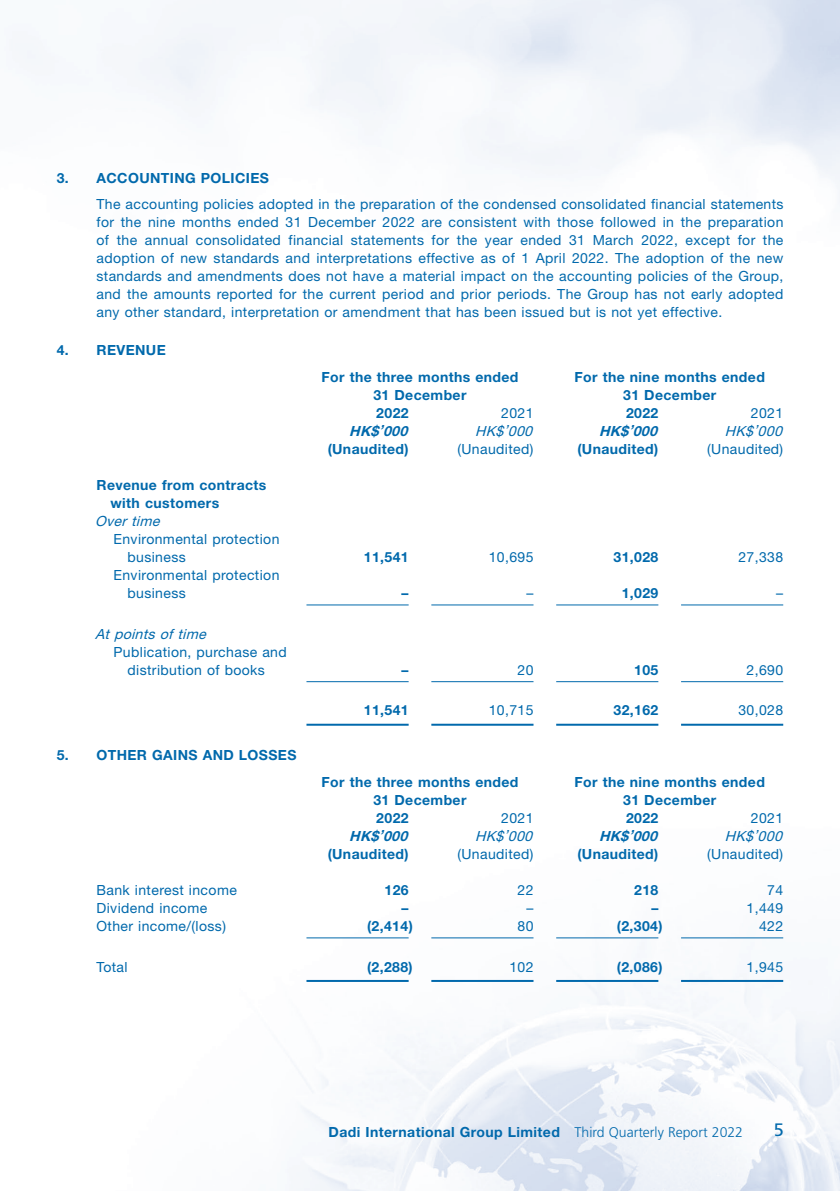
<style>
.page{position:relative;width:840px;height:1191px;background:#fff}
.page>*{position:absolute;margin:0;border:0;box-sizing:border-box;transform-origin:0 0}
.t1{font:18px "Frutiger LT Std";color:#0169ac}
.t2{font:14px/18px "Helvetica Neue LT Std";letter-spacing:.03em;color:#0169ac}
.t3{font:700 14px/18px "Helvetica Neue LT Std";letter-spacing:.03em;color:#0169ac;text-align:center}
.t4{font:italic 14px "Helvetica Neue LT Std";color:#0169ac}
.t5{font:italic 700 14px "Helvetica Neue LT Std";color:#0169ac}
.s1{font-family:"Frutiger LT Std";font-weight:300}
</style>
<div class="page">
<img style="left:11px;top:0;width:828px;height:1191px">
<hr style="left:306px;top:604px;width:102px;height:1px;background:#0169ac">
<hr style="left:431px;top:604px;width:102px;height:1px;background:#0169ac">
<hr style="left:556px;top:604px;width:102px;height:1px;background:#0169ac">
<hr style="left:680px;top:604px;width:102px;height:1px;background:#0169ac">
<hr style="left:306px;top:681px;width:102px;height:1px;background:#0169ac">
<hr style="left:431px;top:681px;width:102px;height:1px;background:#0169ac">
<hr style="left:556px;top:681px;width:102px;height:1px;background:#0169ac">
<hr style="left:680px;top:681px;width:102px;height:1px;background:#0169ac">
<hr style="left:306px;top:723px;width:102px;height:2px;background:#0169ac">
<hr style="left:431px;top:723px;width:102px;height:2px;background:#0169ac">
<hr style="left:556px;top:723px;width:102px;height:2px;background:#0169ac">
<hr style="left:680px;top:723px;width:102px;height:2px;background:#0169ac">
<hr style="left:306px;top:937px;width:102px;height:1px;background:#0169ac">
<hr style="left:431px;top:937px;width:102px;height:1px;background:#0169ac">
<hr style="left:556px;top:937px;width:102px;height:1px;background:#0169ac">
<hr style="left:680px;top:937px;width:102px;height:1px;background:#0169ac">
<hr style="left:306px;top:980px;width:102px;height:2px;background:#0169ac">
<hr style="left:431px;top:980px;width:102px;height:2px;background:#0169ac">
<hr style="left:556px;top:980px;width:102px;height:2px;background:#0169ac">
<hr style="left:680px;top:980px;width:102px;height:2px;background:#0169ac">
<p class="t3" style="left:57px;top:168px;width:214px">3. ACCOUNTING POLICIES</p>
<p class="t2" style="left:96px;top:195px;width:688px;text-align:justify">The accounting policies adopted in the preparation of the condensed consolidated financial statements for the nine months ended 31 December 2022 are consistent with those followed in the preparation of the annual consolidated financial statements for the year ended 31 March 2022, except for the adoption of new standards and interpretations effective as of 1 April 2022. The adoption of the new standards and amendments does not have a material impact on the accounting policies of the Group, and the amounts reported for the current period and prior periods. The Group has not early adopted any other standard, interpretation or amendment that has been issued but is not yet effective.</p>
<p class="t3" style="left:57px;top:341px;width:110px">4. REVENUE</p>
<p class="t3" style="left:321px;top:367px;width:198px">For the three months ended<br>31 December</p>
<p class="t3" style="left:574px;top:367px;width:192px">For the nine months ended<br>31 December</p>
<p class="t3" style="left:376px;top:403px;width:34px">2022</p>
<p class="t2" style="left:501px;top:404px;width:34px">2021</p>
<p class="t3" style="left:625px;top:403px;width:34px">2022</p>
<p class="t2" style="left:750px;top:404px;width:34px">2021</p>
<p class="t5" style="left:349px;top:422px;width:64px">HK$’000</p>
<p class="t4" style="left:475px;top:422px;width:63px">HK$’000</p>
<p class="t5" style="left:598px;top:422px;width:64px">HK$’000</p>
<p class="t4" style="left:724px;top:422px;width:63px">HK$’000</p>
<p class="t3" style="left:327px;top:439px;width:82px">(Unaudited)</p>
<p class="t2" style="left:457px;top:440px;width:78px">(Unaudited)</p>
<p class="t3" style="left:577px;top:439px;width:82px">(Unaudited)</p>
<p class="t2" style="left:706px;top:440px;width:78px">(Unaudited)</p>
<p class="t3" style="left:110px;top:475px;width:157px;text-align:left;text-indent:-14px">Revenue from contracts with customers</p>
<p class="t4" style="left:95px;top:512px;width:70px">Overtime</p>
<p class="t2" style="left:127px;top:530px;width:153px;text-indent:-14px">Environmental protection business</p>
<p class="t3" style="left:363px;top:547px;width:46px">11,541</p>
<p class="t2" style="left:488px;top:548px;width:46px">10,695</p>
<p class="t3" style="left:613px;top:547px;width:46px">31,028</p>
<p class="t2" style="left:738px;top:548px;width:46px">27,338</p>
<p class="t2" style="left:127px;top:566px;width:153px;text-indent:-14px">Environmental protection business</p>
<p class="t4" style="left:95px;top:625px;width:116px">Atpointsoftime</p>
<p class="t2" style="left:113px;top:642px;width:175px;text-align:center">Publication, purchase and distribution of books</p>
<p class="t3" style="left:57px;top:746px;width:241px">5. OTHER GAINS AND LOSSES</p>
<p class="t3" style="left:401px;top:583px;width:8px">–</p>
<p class="t2" style="left:526px;top:584px;width:8px">–</p>
<p class="t3" style="left:621px;top:583px;width:38px">1,029</p>
<p class="t2" style="left:775px;top:584px;width:8px">–</p>
<p class="t3" style="left:401px;top:660px;width:8px">–</p>
<p class="t2" style="left:517px;top:660px;width:17px">20</p>
<p class="t3" style="left:634px;top:660px;width:26px">105</p>
<p class="t2" style="left:746px;top:660px;width:38px">2,690</p>
<p class="t3" style="left:363px;top:701px;width:46px">11,541</p>
<p class="t2" style="left:488px;top:701px;width:46px">10,715</p>
<p class="t3" style="left:613px;top:701px;width:46px">32,162</p>
<p class="t2" style="left:738px;top:701px;width:46px">30,028</p>
<p class="t3" style="left:321px;top:772px;width:198px">For the three months ended<br>31 December</p>
<p class="t3" style="left:574px;top:772px;width:192px">For the nine months ended<br>31 December</p>
<p class="t3" style="left:376px;top:808px;width:34px">2022</p>
<p class="t2" style="left:501px;top:808px;width:34px">2021</p>
<p class="t3" style="left:625px;top:808px;width:34px">2022</p>
<p class="t2" style="left:750px;top:808px;width:34px">2021</p>
<p class="t5" style="left:349px;top:827px;width:64px">HK$’000</p>
<p class="t4" style="left:475px;top:827px;width:63px">HK$’000</p>
<p class="t5" style="left:598px;top:827px;width:64px">HK$’000</p>
<p class="t4" style="left:724px;top:827px;width:63px">HK$’000</p>
<p class="t3" style="left:327px;top:844px;width:82px">(Unaudited)</p>
<p class="t2" style="left:457px;top:844px;width:78px">(Unaudited)</p>
<p class="t3" style="left:577px;top:844px;width:82px">(Unaudited)</p>
<p class="t2" style="left:706px;top:844px;width:78px">(Unaudited)</p>
<p class="t2" style="left:96px;top:880px;width:142px">Bank interest income</p>
<p class="t3" style="left:384px;top:880px;width:26px">126</p>
<p class="t2" style="left:517px;top:880px;width:17px">22</p>
<p class="t3" style="left:634px;top:880px;width:26px">218</p>
<p class="t2" style="left:766px;top:880px;width:17px">74</p>
<p class="t2" style="left:96px;top:898px;width:112px">Dividend income</p>
<p class="t3" style="left:401px;top:898px;width:8px">–</p>
<p class="t2" style="left:526px;top:898px;width:8px">–</p>
<p class="t3" style="left:651px;top:898px;width:8px">–</p>
<p class="t2" style="left:746px;top:898px;width:38px">1,449</p>
<p class="t2" style="left:96px;top:916px;width:131px">Other income/(loss)</p>
<p class="t3" style="left:367px;top:916px;width:47px">(2,414)</p>
<p class="t2" style="left:517px;top:916px;width:17px">80</p>
<p class="t3" style="left:616px;top:916px;width:47px">(2,304)</p>
<p class="t2" style="left:758px;top:916px;width:26px">422</p>
<p class="t2" style="left:96px;top:957px;width:33px">Total</p>
<p class="t3" style="left:367px;top:957px;width:47px">(2,288)</p>
<p class="t2" style="left:509px;top:957px;width:26px">102</p>
<p class="t3" style="left:616px;top:957px;width:47px">(2,086)</p>
<p class="t2" style="left:746px;top:957px;width:38px">1,945</p>
<p class="t3" style="left:328px;top:1122px;width:415px">Dadi International Group Limited <span class="s1">Third Quarterly Report 2022</span></p>
<p class="t1" style="left:773px;top:1119px;width:12px">5</p>
</div>
